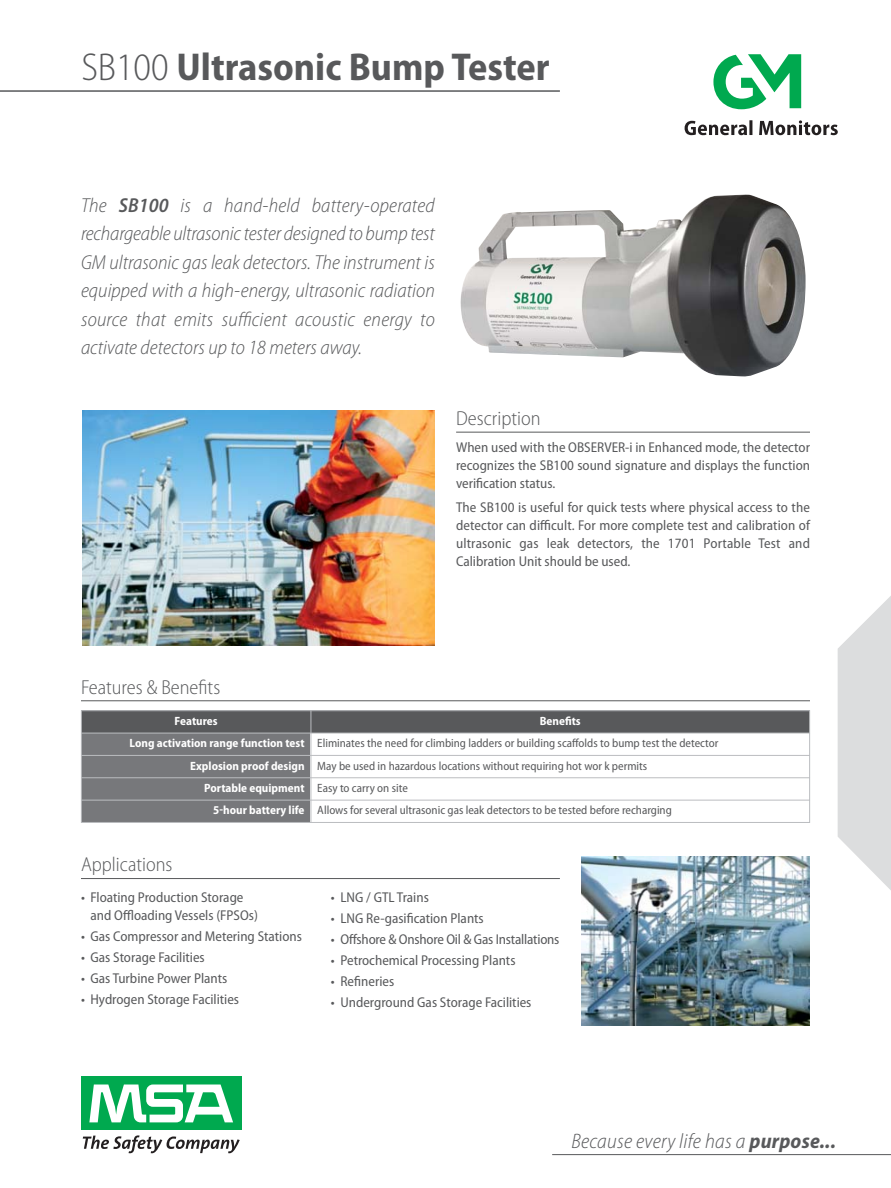
<style>
.page{position:relative;width:891px;height:1188px;background:#fff}
.page>*{position:absolute;margin:0;border:0;box-sizing:border-box;transform-origin:0 0}
.t1{font:700 semi-condensed 39px "Myriad Pro";color:#58595b}
.t2{font:italic 300 semi-condensed 21px "Myriad Pro";letter-spacing:.01em;color:#58595b}
.t3{font:italic 300 semi-condensed 20.25px/28.5px "Myriad Pro";color:#58595b;text-align:justify}
.t4{font:300 semi-condensed 20.25px "Myriad Pro";color:#58595b}
.t5{font:semi-condensed 14.25px/18px "Myriad Pro";color:#58595b;text-align:justify}
.t6{font:semi-condensed 12px "Myriad Pro";color:#58595b}
.t7{font:700 semi-condensed 12px "Myriad Pro";color:#fff}
.s1{font-weight:300}
.s2{font-weight:600}
.s3{font-weight:700;color:#fff}
.s4{font-weight:400;color:#58595b}
.s5{font-weight:700}
</style>
<div class="page">
<div style="left:81px;top:1077px;width:160px;height:53px;background:#00a94f"></div>
<svg style="left:89px;top:1085px;width:144px;height:37px"></svg>
<svg style="left:83px;top:1135px;width:157px;height:18px"></svg>
<hr style="left:552px;top:1154px;width:339px;height:1px;background:#58595b">
<svg style="left:685px;top:120px;width:153px;height:15px"></svg>
<svg style="left:713px;top:54px;width:88px;height:55px"></svg>
<hr style="left:0;top:90px;width:560px;height:2px;background:#58595b">
<svg style="left:838px;top:596px;width:53px;height:294px"></svg>
<hr style="left:456px;top:432px;width:354px;height:1px;background:#58595b">
<hr style="left:81px;top:878px;width:479px;height:1px;background:#58595b">
<img style="left:460px;top:194px;width:346px;height:183px">
<img style="left:82px;top:410px;width:353px;height:235px">
<hr style="left:81px;top:700px;width:729px;height:1px;background:#58595b">
<div style="left:81px;top:710px;width:230px;height:23px;background:#58595b"></div>
<div style="left:311px;top:710px;width:499px;height:23px;background:#58595b"></div>
<div style="left:81px;top:733px;width:230px;height:22px;background:#77787b"></div>
<div style="left:81px;top:755px;width:230px;height:23px;background:#77787b"></div>
<div style="left:81px;top:778px;width:230px;height:22px;background:#77787b"></div>
<div style="left:81px;top:800px;width:230px;height:23px;background:#77787b"></div>
<hr style="left:81px;top:710px;width:1px;height:113px;background:#bbbdc0">
<hr style="left:311px;top:710px;width:1px;height:113px;background:#bbbdc0">
<hr style="left:809px;top:710px;width:1px;height:113px;background:#bbbdc0">
<hr style="left:81px;top:710px;width:729px;height:1px;background:#bbbdc0">
<hr style="left:81px;top:733px;width:729px;height:1px;background:#bbbdc0">
<hr style="left:81px;top:755px;width:729px;height:1px;background:#bbbdc0">
<hr style="left:81px;top:777px;width:729px;height:1px;background:#bbbdc0">
<hr style="left:81px;top:800px;width:729px;height:1px;background:#bbbdc0">
<hr style="left:81px;top:822px;width:729px;height:1px;background:#bbbdc0">
<img style="left:581px;top:856px;width:229px;height:170px">
<h1 class="t1" style="left:81px;top:53px;width:470px"><span class="s1">SB100</span> Ultrasonic Bump Tester</h1>
<p class="t3" style="left:81px;top:193px;width:355px">The <span class="s2">SB100</span> is a hand-held battery-operated rechargeable ultrasonic tester designed to bump test GM ultrasonic gas leak detectors. The instrument is equipped with a high-energy, ultrasonic radiation source that emits sufficient acoustic energy to activate detectors up to 18 meters away.</p>
<h3 class="t4" style="left:456px;top:406px;width:86px">Description</h3>
<p class="t5" style="left:456px;top:439px;width:355px">When used with the OBSERVER-i in Enhanced mode, the detector recognizes the SB100 sound signature and displays the function verification status.</p>
<p class="t5" style="left:456px;top:500px;width:355px">The SB100 is useful for quick tests where physical access to the detector can difficult. For more complete test and calibration of ultrasonic gas leak detectors, the 1701 Portable Test and Calibration Unit should be used.</p>
<h3 class="t4" style="left:81px;top:675px;width:141px">Features &amp; Benefits</h3>
<p class="t7" style="left:175px;top:716px;width:44px">Features</p>
<p class="t7" style="left:540px;top:716px;width:43px">Benefits</p>
<p class="t6" style="left:129px;top:739px;width:591px"><span class="s3">Long activation range function test</span> Eliminates the need for climbing ladders or building scaffolds to bump test the detector</p>
<p class="t6" style="left:190px;top:761px;width:459px"><span class="s3">Explosion proof design</span> May be used in hazardous locations without requiring hot wor k permits</p>
<p class="t7" style="left:204px;top:784px;width:205px">Portable equipment <span class="s4">Easy to carry on site</span></p>
<p class="t6" style="left:213px;top:806px;width:460px"><span class="s3">5-hour battery life</span> Allows for several ultrasonic gas leak detectors to be tested before recharging</p>
<h3 class="t4" style="left:81px;top:853px;width:93px">Applications</h3>
<p class="t5" style="left:91px;top:889px;width:169px;text-indent:-10px">• Floating Production Storage and Offloading Vessels (FPSOs)</p>
<p class="t5" style="left:81px;top:928px;width:222px">• Gas Compressor and Metering Stations</p>
<p class="t5" style="left:81px;top:949px;width:125px">• Gas Storage Facilities</p>
<p class="t5" style="left:81px;top:970px;width:148px">• Gas Turbine Power Plants</p>
<p class="t5" style="left:81px;top:991px;width:160px">• Hydrogen Storage Facilities</p>
<p class="t5" style="left:331px;top:889px;width:99px">• LNG / GTL Trains</p>
<p class="t5" style="left:331px;top:910px;width:154px">• LNG Re-gasification Plants</p>
<p class="t5" style="left:331px;top:931px;width:230px">• Offshore &amp; Onshore Oil &amp; Gas Installations</p>
<p class="t5" style="left:331px;top:952px;width:186px">• Petrochemical Processing Plants</p>
<p class="t5" style="left:331px;top:973px;width:65px">• Refineries</p>
<p class="t5" style="left:331px;top:994px;width:202px">• Underground Gas Storage Facilities</p>
<h2 class="t2" style="left:572px;top:1133px;width:266px">Because every life has a <span class="s5">purpose...</span></h2>
</div>
